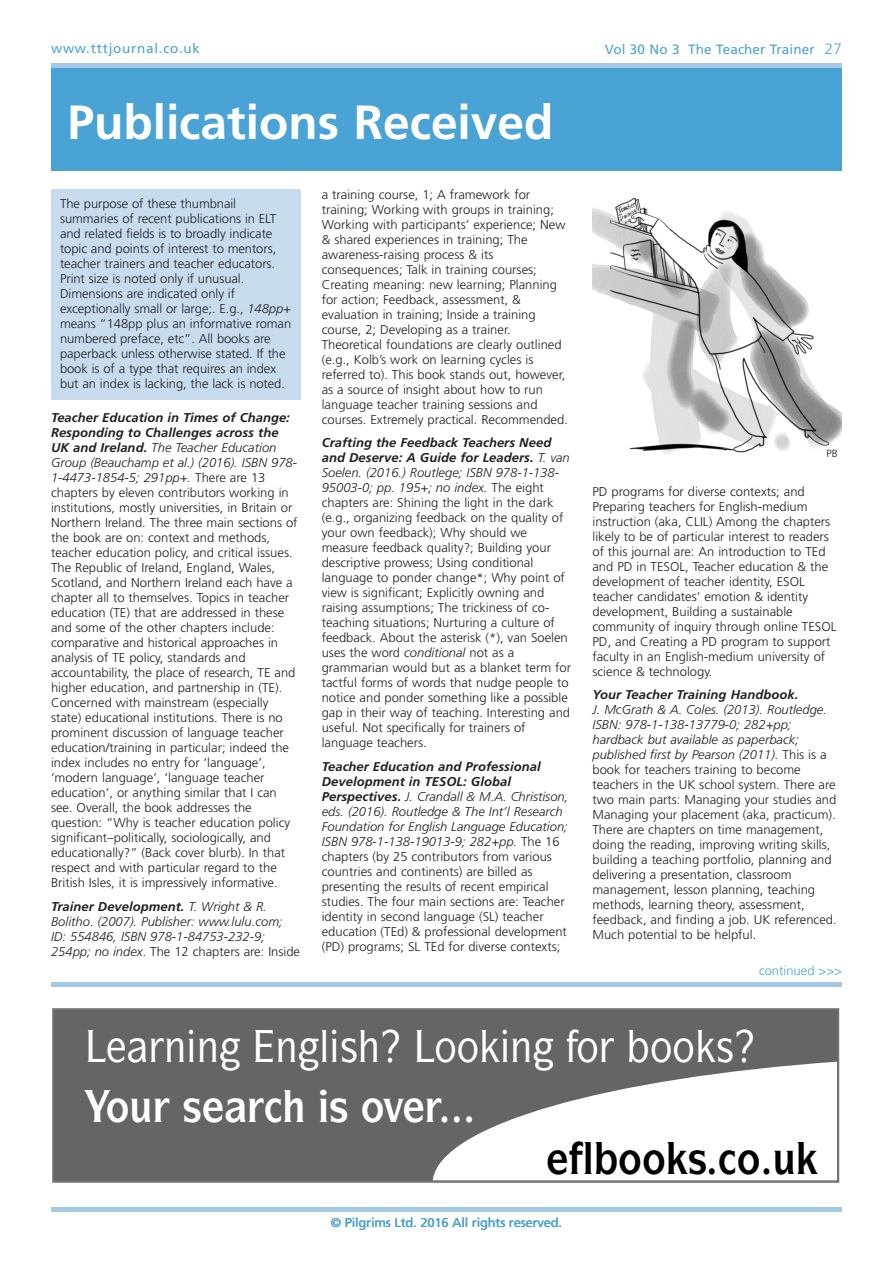
<style>
.page{position:relative;width:893px;height:1263px;background:#fff}
.page>*{position:absolute;margin:0;border:0;box-sizing:border-box;transform-origin:0 0}
.t1{font:700 48px "Frutiger";color:#fff}
.t2{font:500 43.8px "Itc Symbol";color:#fff;scale:.89 1}
.t3{font:700 43.8px "Itc Symbol";color:#fff;scale:.89 1}
.t4{font:700 43.8px "Itc Symbol";color:#000;scale:.89 1}
.t5{font:13.5px "Frutiger";letter-spacing:.01em;color:#4aa3d5}
.t6{font:13.5px "Frutiger";letter-spacing:.055em;color:#4aa3d5}
.t7{font:300 12.75px/15px "Frutiger";color:#231f20}
.t8{font:italic 300 12.75px/15px "Frutiger";color:#231f20}
.t9{font:12.75px "Frutiger";letter-spacing:-.02em;color:#4aa3d5}
.t10{font:italic 700 12.75px "Frutiger";letter-spacing:.005em;color:#231f20}
.t11{font:300 12.75px "Frutiger";color:#4aa3d5}
.t12{font:300 10.5px "Frutiger";color:#231f20}
.s1{font-weight:300;font-size:15px}
.s2{font-style:italic}
.s3{font-weight:700;font-style:italic}
.s4{font-weight:700}
.s5{font-style:normal}
</style>
<div class="page">
<div style="left:51px;top:68px;width:791px;height:102px;background:#4aa3d5"></div>
<img style="left:592px;top:198px;width:250px;height:256px">
<div style="left:51px;top:189px;width:249px;height:211px;background:#c7ddef"></div>
<hr style="left:51px;top:64px;width:791px;height:4px;background:#a4c9e7">
<hr style="left:51px;top:1208px;width:791px;height:4px;background:#a4c9e7">
<div style="left:53px;top:1009px;width:785px;height:173px;background:#656565"></div>
<div style="left:52px;top:1008px;width:787px;height:174px;border:2px solid #787878"></div>
<svg style="left:433px;top:1062px;width:404px;height:118px;fill:#fff"></svg>
<hr style="left:51px;top:982px;width:791px;height:4px;background:#a4c9e7">
<svg style="left:534px;top:1062px;width:19px;height:8px"></svg>
<svg style="left:433px;top:1098px;width:15px;height:25px"></svg>
<svg style="left:454px;top:1116px;width:6px;height:7px"></svg>
<svg style="left:466px;top:1116px;width:6px;height:7px"></svg>
<svg style="left:548px;top:1141px;width:35px;height:33px"></svg>
<svg style="left:595px;top:1142px;width:22px;height:32px"></svg>
<svg style="left:668px;top:1142px;width:20px;height:32px"></svg>
<svg style="left:709px;top:1150px;width:26px;height:24px"></svg>
<svg style="left:764px;top:1168px;width:6px;height:6px"></svg>
<svg style="left:798px;top:1142px;width:20px;height:32px"></svg>
<p class="t6" style="left:51px;top:43px;width:151px">www.tttjournal.co.uk</p>
<p class="t5" style="left:605px;top:44px;width:239px">Vol 30 No 3 The Teacher Trainer <span class="s1">27</span></p>
<h1 class="t1" style="left:68px;top:103px;width:487px">Publications Received</h1>
<p class="t7" style="left:60px;top:197px;width:233px">The purpose of these thumbnail summaries of recent publications in ELT and related fields is to broadly indicate topic and points of interest to mentors, teacher trainers and teacher educators.<br>Print size is noted only if unusual.<br>Dimensions are indicated only if exceptionally small or large;. E.g., <span class="s2">148pp+ </span>means “148pp plus an informative roman numbered preface, etc”. All books are paperback unless otherwise stated. If the book is of a type that requires an index but an index is lacking, the lack is noted.</p>
<p class="t7" style="left:51px;top:411px;width:248px"><span class="s3">Teacher Education in Times of Change:<br>Responding to Challenges across the UK and Ireland.</span> <span class="s2">The Teacher Education Group (Beauchamp et al.) (2016). ISBN 978- 1-4473-1854-5; 291pp+.</span> There are 13 chapters by eleven contributors working in institutions, mostly universities, in Britain or Northern Ireland. The three main sections of the book are on: context and methods, teacher education policy, and critical issues.<br>The Republic of Ireland, England, Wales, Scotland, and Northern Ireland each have a chapter all to themselves. Topics in teacher education (TE) that are addressed in these and some of the other chapters include: comparative and historical approaches in analysis of TE policy, standards and accountability, the place of research, TE and higher education, and partnership in (TE).<br>Concerned with mainstream (especially state) educational institutions. There is no prominent discussion of language teacher education/training in particular; indeed the index includes no entry for ‘language’, ‘modern language’, ‘language teacher education’, or anything similar that I can see. Overall, the book addresses the question: “Why is teacher education policy significant–politically, sociologically, and educationally?” (Back cover blurb). In that respect and with particular regard to the British Isles, it is impressively informative.</p>
<p class="t8" style="left:51px;top:900px;width:251px"><span class="s4">Trainer Development.</span> T. Wright &amp; R.<br>Bolitho<span class="s5">.</span> (2007). Publisher: www.lulu.com; ID: 554846, ISBN 978-1-84753-232-9; 254pp; no index<span class="s5">. The 12 chapters are: Inside</span></p>
<p class="t7" style="left:322px;top:188px;width:248px">a training course, 1; A framework for training; Working with groups in training; Working with participants’ experience; New &amp; shared experiences in training; The awareness-raising process &amp; its consequences; Talk in training courses; Creating meaning: new learning; Planning for action; Feedback, assessment, &amp; evaluation in training; Inside a training course, 2; Developing as a trainer.<br>Theoretical foundations are clearly outlined (e.g., Kolb’s work on learning cycles is referred to). This book stands out, however, as a source of insight about how to run language teacher training sessions and courses. Extremely practical. Recommended.</p>
<p class="t7" style="left:322px;top:436px;width:251px"><span class="s3">Crafting the Feedback Teachers Need and Deserve: A Guide for Leaders.</span> <span class="s2">T. van Soelen. (2016.) Routlege; ISBN 978-1-138- 95003-0; pp. 195+; no index.</span> The eight chapters are: Shining the light in the dark (e.g., organizing feedback on the quality of your own feedback); Why should we measure feedback quality?; Building your descriptive prowess; Using conditional language to ponder change*; Why point of view is significant; Explicitly owning and raising assumptions; The trickiness of co&shy;teaching situations; Nurturing a culture of feedback. About the asterisk (*), van Soelen uses the word <span class="s2">conditional</span> not as a grammarian would but as a blanket term for tactful forms of words that nudge people to notice and ponder something like a possible gap in their way of teaching. Interesting and useful. Not specifically for trainers of language teachers.</p>
<p class="t7" style="left:322px;top:760px;width:248px"><span class="s3">Teacher Education and Professional Development in TESOL: Global Perspectives.</span> <span class="s2">J. Crandall &amp; M.A. Christison, eds. (2016). Routledge &amp; The Int’l Research Foundation for English Language Education; ISBN 978-1-138-19013-9; 282+pp.</span> The 16 chapters (by 25 contributors from various countries and continents) are billed as presenting the results of recent empirical studies. The four main sections are: Teacher identity in second language (SL) teacher education (TEd) &amp; professional development (PD) programs; SL TEd for diverse contexts;</p>
<p class="t12" style="left:827px;top:449px;width:13px">PB</p>
<p class="t7" style="left:592px;top:485px;width:246px">PD programs for diverse contexts; and Preparing teachers for English-medium instruction (aka, CLIL) Among the chapters likely to be of particular interest to readers of this journal are: An introduction to TEd and PD in TESOL, Teacher education &amp; the development of teacher identity, ESOL teacher candidates’ emotion &amp; identity development, Building a sustainable community of inquiry through online TESOL PD, and Creating a PD program to support faculty in an English-medium university of science &amp; technology.</p>
<p class="t10" style="left:592px;top:689px;width:207px">Your Teacher Training Handbook.</p>
<p class="t7" style="left:592px;top:703px;width:246px"><span class="s2">J. McGrath &amp; A. Coles. (2013). Routledge.<br>ISBN: 978-1-138-13779-0; 282+pp; hardback but available as paperback; published first by Pearson (2011).</span> This is a book for teachers training to become teachers in the UK school system. There are two main parts: Managing your studies and Managing your placement (aka, practicum).<br>There are chapters on time management, doing the reading, improving writing skills, building a teaching portfolio, planning and delivering a presentation, classroom management, lesson planning, teaching methods, learning theory, assessment, feedback, and finding a job. UK referenced.<br>Much potential to be helpful.</p>
<p class="t11" style="left:759px;top:965px;width:84px">continued &gt;&gt;&gt;</p>
<h2 class="t2" style="left:275px;top:1029px;width:94px">■●▲</h2>
<h2 class="t2" style="left:434px;top:1029px;width:338px">□□ ■ □ □□ ▲</h2>
<h2 class="t3" style="left:106px;top:1090px;width:109px">□◆ ▲</h2>
<h2 class="t3" style="left:329px;top:1090px;width:85px">▲ □❖</h2>
<p class="t9" style="left:331px;top:1217px;width:233px">© Pilgrims Ltd. 2016 All rights reserved.</p>
<h2 class="t4" style="left:583px;top:1142px;width:241px">●□□▲ □◆</h2>
</div>
